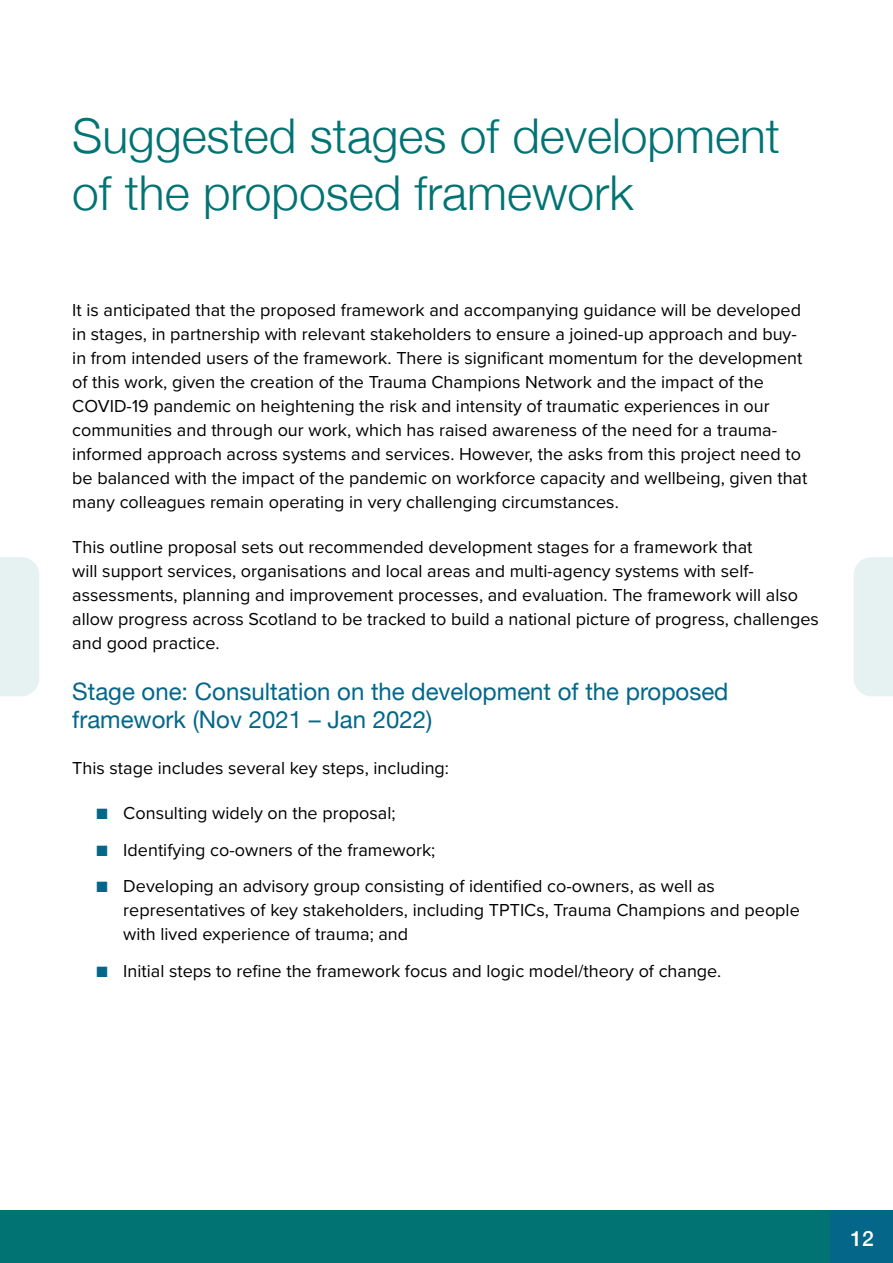
<style>
.page{position:relative;width:893px;height:1263px;background:#fff}
.page>*{position:absolute;margin:0;border:0;box-sizing:border-box;transform-origin:0 0}
.t1{font:300 48px/57.6px "Helvetica Neue";color:#027373}
.t2{font:24px/28.8px "Helvetica Neue";color:#04678a}
.t3{font:500 21px "Helvetica Neue";color:#fff}
.body_text{font:18px/24px "Proxima Nova";color:#000}
.bullets{font:18px/24px "Proxima Nova";color:#000}
.s1{color:#04678a}
</style>
<div class="page">
<div style="left:0;top:1211px;width:831px;height:52px;background:#027373"></div>
<div style="left:831px;top:1211px;width:62px;height:52px;background:#04678a"></div>
<div style="left:0;top:557px;width:39px;height:139px;background:#e6f1f1"></div>
<div style="left:854px;top:557px;width:39px;height:139px;background:#e6f1f1"></div>
<h2 class="t1" style="left:72px;top:103px;width:709px">Suggested stages of development of the proposed framework</h2>
<p class="body_text" style="left:72px;top:297px;width:737px">It is anticipated that the proposed framework and accompanying guidance will be developed in stages, in partnership with relevant stakeholders to ensure a joined-up approach and buy&shy;in from intended users of the framework. There is significant momentum for the development of this work, given the creation of the Trauma Champions Network and the impact of the COVID-19 pandemic on heightening the risk and intensity of traumatic experiences in our communities and through our work, which has raised awareness of the need for a trauma&shy;informed approach across systems and services. However, the asks from this project need to be balanced with the impact of the pandemic on workforce capacity and wellbeing, given that many colleagues remain operating in very challenging circumstances.</p>
<p class="body_text" style="left:72px;top:535px;width:748px">This outline proposal sets out recommended development stages for a framework that<br>will support services, organisations and local areas and multi-agency systems with self&shy;assessments, planning and improvement processes, and evaluation. The framework will also allow progress across Scotland to be tracked to build a national picture of progress, challenges and good practice.</p>
<h3 class="t2" style="left:72px;top:678px;width:658px">Stage one: Consultation on the development of the proposed framework (Nov 2021 – Jan 2022)</h3>
<p class="body_text" style="left:72px;top:755px;width:378px">This stage includes several key steps, including:</p>
<p class="bullets" style="left:96px;top:800px;width:301px"><span class="s1">■</span> Consulting widely on the proposal;</p>
<p class="bullets" style="left:96px;top:837px;width:341px"><span class="s1">■</span> Identifying co-owners of the framework;</p>
<p class="bullets" style="left:123px;top:873px;width:678px;text-indent:-27px"><span class="s1">■</span> Developing an advisory group consisting of identified co-owners, as well as representatives of key stakeholders, including TPTICs, Trauma Champions and people with lived experience of trauma; and</p>
<p class="bullets" style="left:96px;top:958px;width:627px"><span class="s1">■</span> Initial steps to refine the framework focus and logic model/theory of change.</p>
<p class="t3" style="left:850px;top:1221px;width:25px">12</p>
</div>
